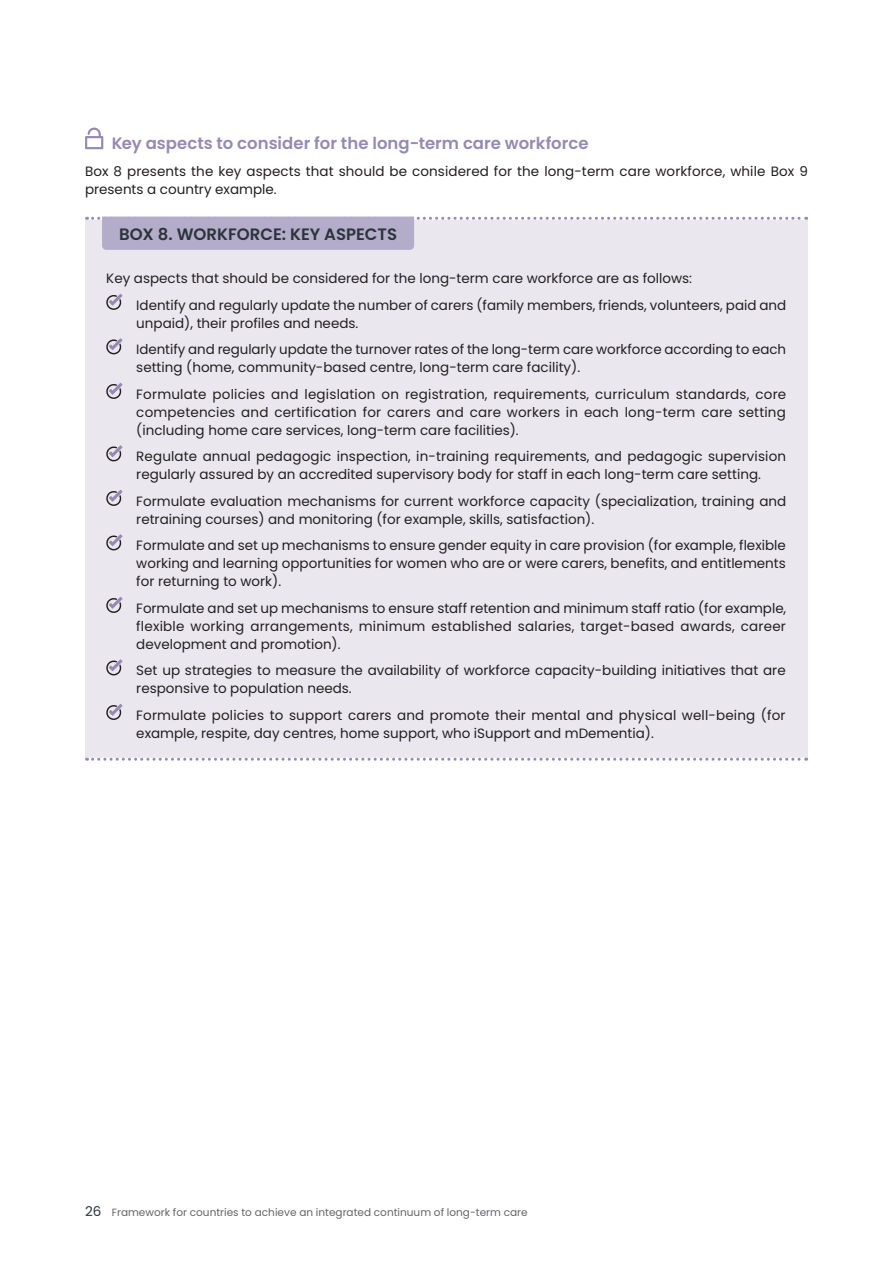
<style>
.page{position:relative;width:893px;height:1263px;background:#fff}
.page>*{position:absolute;margin:0;border:0;box-sizing:border-box;transform-origin:0 0}
.t1{font:600 16.5px "Poppins";color:#958bb2}
.t2{font:600 16.5px "Poppins";color:#2c333c}
.t3{font:13.5px/18px "Poppins";color:#231f20}
.t4{font:10.5px "Poppins";color:#636466}
.s1{font-size:13.5px;color:#2c333c}
</style>
<div class="page">
<svg style="left:85px;top:128px;width:18px;height:21px"></svg>
<div style="left:85px;top:218px;width:722px;height:541px;background:#eae7ef"></div>
<svg style="left:87px;top:758px;width:720px;height:3px"></svg>
<svg style="left:87px;top:217px;width:720px;height:33px"></svg>
<svg style="left:106px;top:294px;width:16px;height:16px"></svg>
<svg style="left:106px;top:338px;width:16px;height:16px"></svg>
<svg style="left:106px;top:383px;width:16px;height:16px"></svg>
<svg style="left:106px;top:445px;width:16px;height:16px"></svg>
<svg style="left:106px;top:490px;width:16px;height:16px"></svg>
<svg style="left:106px;top:534px;width:16px;height:16px"></svg>
<svg style="left:106px;top:597px;width:16px;height:16px"></svg>
<svg style="left:106px;top:659px;width:16px;height:16px"></svg>
<svg style="left:106px;top:704px;width:16px;height:16px"></svg>
<p class="t1" style="left:112px;top:134px;width:478px">Key aspects to consider for the long-term care workforce</p>
<p class="t3" style="left:85px;top:162px;width:724px">Box 8 presents the key aspects that should be considered for the long-term care workforce, while Box 9 presents a country example.</p>
<p class="t2" style="left:119px;top:224px;width:280px">BOX 8. WORKFORCE: KEY ASPECTS</p>
<p class="t3" style="left:136px;top:265px;width:651px;line-height:26.5px;text-indent:-30px">Key aspects that should be considered for the long-term care workforce are as follows:<br>Identify and regularly update the number of carers (family members, friends, volunteers, paid and</p>
<p class="t3" style="left:136px;top:310px;width:651px;line-height:26.5px">unpaid), their profiles and needs.<br>Identify and regularly update the turnover rates of the long-term care workforce according to each</p>
<p class="t3" style="left:136px;top:354px;width:651px;line-height:26.5px">setting (home, community-based centre, long-term care facility).<br>Formulate policies and legislation on registration, requirements, curriculum standards, core</p>
<p class="t3" style="left:136px;top:403px;width:651px">competencies and certification for carers and care workers in each long-term care setting (including home care services, long-term care facilities).</p>
<p class="t3" style="left:136px;top:448px;width:651px">Regulate annual pedagogic inspection, in-training requirements, and pedagogic supervision regularly assured by an accredited supervisory body for staff in each long-term care setting.</p>
<p class="t3" style="left:136px;top:492px;width:652px">Formulate evaluation mechanisms for current workforce capacity (specialization, training and retraining courses) and monitoring (for example, skills, satisfaction).</p>
<p class="t3" style="left:136px;top:537px;width:651px;text-align:justify">Formulate and set up mechanisms to ensure gender equity in care provision (for example, flexible working and learning opportunities for women who are or were carers, benefits, and entitlements for returning to work).</p>
<p class="t3" style="left:136px;top:599px;width:651px;text-align:justify">Formulate and set up mechanisms to ensure staff retention and minimum staff ratio (for example, flexible working arrangements, minimum established salaries, target-based awards, career development and promotion).</p>
<p class="t3" style="left:136px;top:662px;width:651px">Set up strategies to measure the availability of workforce capacity-building initiatives that are responsive to population needs.</p>
<p class="t3" style="left:136px;top:706px;width:651px">Formulate policies to support carers and promote their mental and physical well-being (for example, respite, day centres, home support, who iSupport and mDementia).</p>
<p class="t4" style="left:85px;top:1206px;width:444px"><span class="s1">26</span> Framework for countries to achieve an integrated continuum of long-term care</p>
</div>
